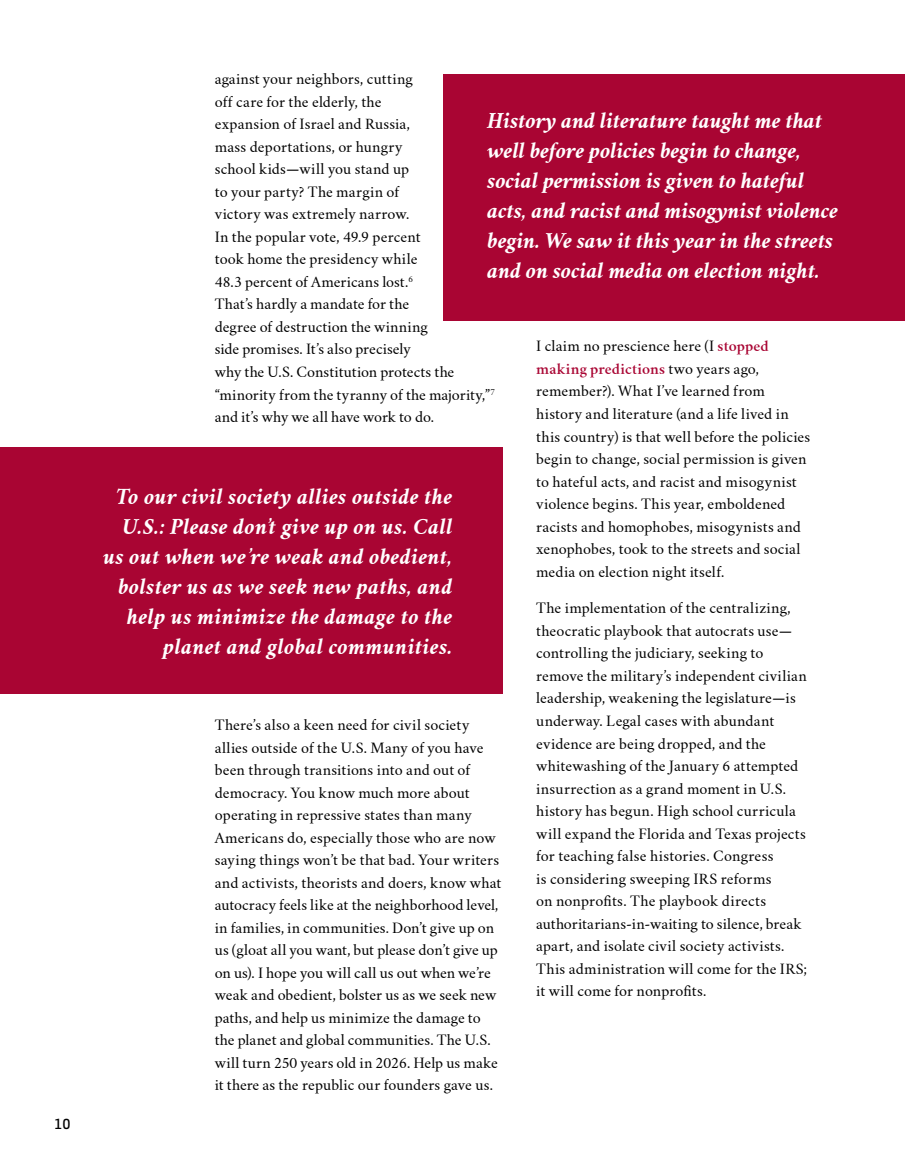
<style>
.page{position:relative;width:905px;height:1175px;background:#fff}
.page>*{position:absolute;margin:0;border:0;box-sizing:border-box;transform-origin:0 0}
.t1{font:italic 700 21px/30px "Crimson Text";letter-spacing:-.01em;color:#fff}
.t2{font:italic 700 21px/30px "Crimson Text";letter-spacing:.01em;color:#fff;text-align:right}
.t3{font:13.8px/22.5px "Crimson Text";letter-spacing:.01em;color:#000}
.t4{font:500 13.5px "Apex New FCMA";color:#000}
.s1{font-weight:600;color:#a90533}
</style>
<div class="page">
<div style="left:0;top:447px;width:502px;height:247px;background:#a90533"></div>
<div style="left:443px;top:74px;width:461px;height:247px;background:#a90533"></div>
<p class="t4" style="left:54px;top:1116px;width:18px">10</p>
<p class="t3" style="left:215px;top:68px;width:282px">against your neighbors, cutting<br>off care for the elderly, the<br>expansion of Israel and Russia,<br>mass deportations, or hungry<br>school kids—will you stand up<br>to your party? The margin of<br>victory was extremely narrow.<br>In the popular vote, 49.9 percent<br>took home the presidency while<br>48.3 percent of Americans lost.<sup>6<br></sup>That’s hardly a mandate for the<br>degree of destruction the winning<br>side promises. It’s also precisely<br>why the U.S. Constitution protects the “minority from the tyranny of the majority,”<sup>7 </sup>and it’s why we all have work to do.</p>
<h1 class="t1" style="left:487px;top:106px;width:352px">History and literature taught me that well before policies begin to change, social permission is given to hateful acts, and racist and misogynist violence begin. We saw it this year in the streets and on social media on election night.</h1>
<p class="t3" style="left:536px;top:335px;width:276px">I claim no prescience here (I <span class="s1">stopped making predictions</span> two years ago, remember?). What I’ve learned from history and literature (and a life lived in this country) is that well before the policies begin to change, social permission is given to hateful acts, and racist and misogynist violence begins. This year, emboldened racists and homophobes, misogynists and xenophobes, took to the streets and social media on election night itself.</p>
<p class="t3" style="left:536px;top:597px;width:272px">The implementation of the centralizing, theocratic playbook that autocrats use— controlling the judiciary, seeking to remove the military’s independent civilian leadership, weakening the legislature—is underway. Legal cases with abundant evidence are being dropped, and the whitewashing of the January 6 attempted insurrection as a grand moment in U.S. history has begun. High school curricula will expand the Florida and Texas projects for teaching false histories. Congress<br>is considering sweeping IRS reforms<br>on nonprofits. The playbook directs authoritarians-in-waiting to silence, break apart, and isolate civil society activists.<br>This administration will come for the IRS; it will come for nonprofits.</p>
<h1 class="t2" style="left:103px;top:482px;width:351px">To our civil society allies outside the U.S.: Please don’t give up on us. Call us out when we’re weak and obedient, bolster us as we seek new paths, and help us minimize the damage to the planet and global communities.</h1>
<p class="t3" style="left:215px;top:714px;width:288px">There’s also a keen need for civil society allies outside of the U.S. Many of you have been through transitions into and out of democracy. You know much more about operating in repressive states than many Americans do, especially those who are now saying things won’t be that bad. Your writers and activists, theorists and doers, know what autocracy feels like at the neighborhood level, in families, in communities. Don’t give up on us (gloat all you want, but please don’t give up on us). I hope you will call us out when we’re weak and obedient, bolster us as we seek new paths, and help us minimize the damage to the planet and global communities. The U.S. will turn 250 years old in 2026. Help us make it there as the republic our founders gave us.</p>
</div>
